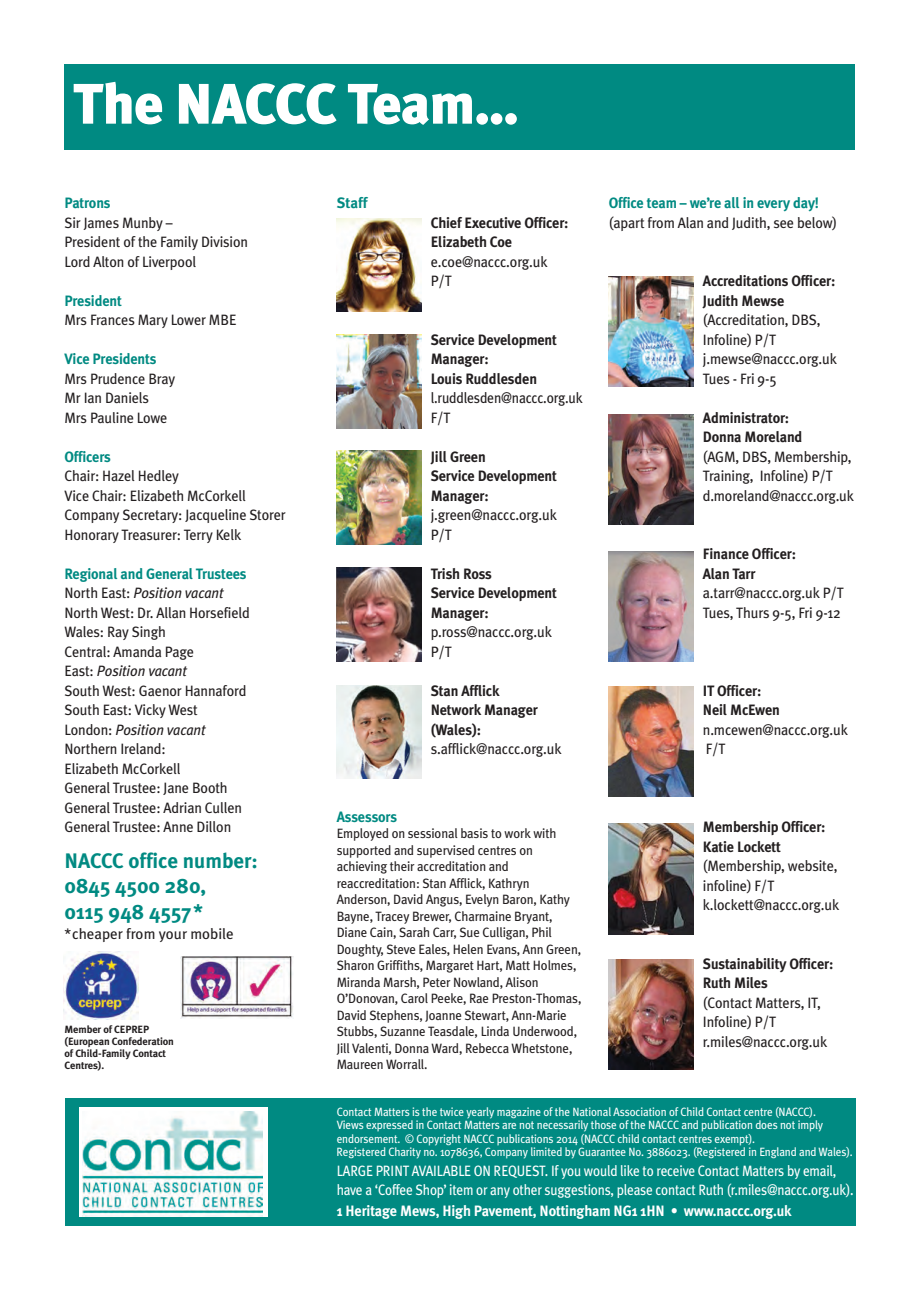
<style>
.page{position:relative;width:920px;height:1290px;background:#fff}
.page>*{position:absolute;margin:0;border:0;box-sizing:border-box;transform-origin:0 0}
.t1{font:900 57px "Meta Plus";letter-spacing:-.015em;color:#fff}
.t2{font:700 21px/25.2px "Meta Plus";color:#008a82}
.t3{font:15px/19.5px "Meta Plus";letter-spacing:-.01em;color:#231f20;scale:.95 1}
.t4{font:700 15px/19.5px "Meta Plus";letter-spacing:-.01em;color:#231f20;scale:.95 1}
.t5{font:15px/19.5px "Meta Plus";letter-spacing:-.015em;color:#fff;scale:.89 1}
.t6{font:700 15px "Meta Plus";letter-spacing:-.01em;color:#008a82;scale:.95 1}
.t7{font:700 15px "Meta Plus";letter-spacing:-.01em;color:#fff;scale:.95 1}
.t8{font:15px/19.5px "Meta Plus";letter-spacing:-.01em;color:#231f20;scale:.91 1}
.t9{font:15px "Meta Plus";letter-spacing:-.01em;color:#231f20}
.t10{font:700 15px "Meta Plus";letter-spacing:-.01em;color:#008a82}
.t11{font:13.5px/16.5px "Meta Plus";letter-spacing:-.01em;color:#231f20;scale:.95 1}
.t12{font:12px/13.5px "Meta Plus";letter-spacing:-.01em;color:#fff;scale:.93 1}
.t13{font:700 10.5px/12px "Meta Plus";letter-spacing:-.01em;color:#231f20}
.s1{font-weight:700;color:#008a82}
.s2{font-style:italic}
</style>
<div class="page">
<div style="left:65px;top:65px;width:790px;height:85px;background:#008a82"></div>
<div style="left:65px;top:1098px;width:790px;height:127px;background:#008a82"></div>
<div style="left:80px;top:1108px;width:188px;height:109px;background:#fff"></div>
<img style="left:83px;top:1111px;width:180px;height:106px">
<img style="left:337px;top:335px;width:85px;height:93px">
<img style="left:337px;top:218px;width:85px;height:94px">
<img style="left:337px;top:451px;width:85px;height:93px">
<img style="left:609px;top:824px;width:85px;height:110px">
<img style="left:609px;top:276px;width:85px;height:111px">
<img style="left:609px;top:414px;width:85px;height:111px">
<img style="left:609px;top:551px;width:85px;height:111px">
<img style="left:609px;top:959px;width:85px;height:110px">
<img style="left:64px;top:952px;width:75px;height:68px">
<img style="left:180px;top:957px;width:113px;height:61px">
<img style="left:337px;top:568px;width:85px;height:93px">
<img style="left:337px;top:685px;width:85px;height:94px">
<img style="left:609px;top:686px;width:85px;height:111px">
<h1 class="t1" style="left:73px;top:71px;width:447px">The NACCC Team...</h1>
<p class="t6" style="left:65px;top:194px;width:50px">Patrons</p>
<p class="t3" style="left:65px;top:213px;width:195px">Sir James Munby –<br>President of the Family Division<br>Lord Alton of Liverpool</p>
<p class="t6" style="left:65px;top:292px;width:62px">President</p>
<p class="t3" style="left:65px;top:310px;width:182px">Mrs Frances Mary Lower MBE</p>
<p class="t6" style="left:65px;top:350px;width:98px">Vice Presidents</p>
<p class="t3" style="left:65px;top:369px;width:118px">Mrs Prudence Bray<br>Mr Ian Daniels<br>Mrs Pauline Lowe</p>
<p class="t6" style="left:65px;top:448px;width:50px">Officers</p>
<p class="t3" style="left:65px;top:466px;width:234px">Chair: Hazel Hedley<br>Vice Chair: Elizabeth McCorkell<br>Company Secretary: Jacqueline Storer<br>Honorary Treasurer: Terry Kelk</p>
<p class="t3" style="left:65px;top:564px;width:197px"><span class="s1">Regional and General Trustees<br></span>North East: <span class="s2">Position vacant<br></span>North West: Dr. Allan Horsefield<br>Wales: Ray Singh<br>Central: Amanda Page<br>East: <span class="s2">Position vacant<br></span>South West: Gaenor Hannaford<br>South East: Vicky West<br>London: <span class="s2">Position vacant<br></span>Northern Ireland:<br>Elizabeth McCorkell<br>General Trustee: Jane Booth<br>General Trustee: Adrian Cullen<br>General Trustee: Anne Dillon</p>
<h2 class="t2" style="left:65px;top:848px;width:195px">NACCC office number:<br>0845 4500 280,<br>0115 948 4557*</h2>
<p class="t9" style="left:65px;top:925px;width:171px">*cheaper from your mobile</p>
<p class="t13" style="left:65px;top:1023px;width:111px">Member of CEPREP (European Confederation of Child-Family Contact<br>Centres).</p>
<p class="t10" style="left:337px;top:194px;width:32px">Staff</p>
<p class="t4" style="left:431px;top:213px;width:147px">Chief Executive Officer:<br>Elizabeth Coe</p>
<p class="t3" style="left:431px;top:252px;width:124px">e.coe@naccc.org.uk<br>P/T</p>
<p class="t4" style="left:431px;top:330px;width:134px">Service Development<br>Manager:<br>Louis Ruddlesden</p>
<p class="t8" style="left:431px;top:388px;width:168px">l.ruddlesden@naccc.org.uk<br>F/T</p>
<p class="t4" style="left:431px;top:447px;width:134px">Jill Green<br>Service Development<br>Manager:</p>
<p class="t3" style="left:431px;top:505px;width:134px">j.green@naccc.org.uk<br>P/T</p>
<p class="t4" style="left:431px;top:564px;width:134px">Trish Ross<br>Service Development<br>Manager:</p>
<p class="t3" style="left:431px;top:622px;width:129px">p.ross@naccc.org.uk<br>P/T</p>
<p class="t4" style="left:431px;top:681px;width:114px">Stan Afflick<br>Network Manager (Wales):</p>
<p class="t3" style="left:431px;top:739px;width:139px">s.afflick@naccc.org.uk</p>
<p class="t6" style="left:337px;top:808px;width:65px">Assessors</p>
<p class="t11" style="left:337px;top:825px;width:259px">Employed on sessional basis to work with supported and supervised centres on achieving their accreditation and reaccreditation: Stan Afflick, Kathryn Anderson, David Angus, Evelyn Baron, Kathy Bayne, Tracey Brewer, Charmaine Bryant, Diane Cain, Sarah Carr, Sue Culligan, Phil Doughty, Steve Eales, Helen Evans, Ann Green, Sharon Griffiths, Margaret Hart, Matt Holmes, Miranda Marsh, Peter Nowland, Alison O’Donovan, Carol Peeke, Rae Preston-Thomas, David Stephens, Joanne Stewart, Ann-Marie Stubbs, Suzanne Teasdale, Linda Underwood, Jill Valenti, Donna Ward, Rebecca Whetstone, Maureen Worrall.</p>
<p class="t6" style="left:609px;top:194px;width:223px">Office team – we’re all in every day!</p>
<p class="t3" style="left:609px;top:213px;width:242px">(apart from Alan and Judith, see below)</p>
<p class="t4" style="left:703px;top:271px;width:141px">Accreditations Officer:<br>Judith Mewse</p>
<p class="t3" style="left:703px;top:310px;width:143px">(Accreditation, DBS,<br>Infoline) P/T j.mewse@naccc.org.uk<br>Tues - Fri 9-5</p>
<p class="t4" style="left:703px;top:408px;width:106px">Administrator:<br>Donna Moreland</p>
<p class="t3" style="left:703px;top:447px;width:160px">(AGM, DBS, Membership,<br>Training, Infoline) P/T d.moreland@naccc.org.uk</p>
<p class="t4" style="left:703px;top:544px;width:100px">Finance Officer:<br>Alan Tarr</p>
<p class="t3" style="left:703px;top:583px;width:150px">a.tarr@naccc.org.uk P/T<br>Tues, Thurs 9-5, Fri 9-12</p>
<p class="t4" style="left:703px;top:681px;width:83px">IT Officer:<br>Neil McEwen</p>
<p class="t3" style="left:703px;top:720px;width:154px">n.mcewen@naccc.org.uk<br>F/T</p>
<p class="t4" style="left:703px;top:817px;width:131px">Membership Officer:<br>Katie Lockett</p>
<p class="t3" style="left:703px;top:856px;width:145px">(Membership, website, infoline) F/T k.lockett@naccc.org.uk</p>
<p class="t4" style="left:703px;top:954px;width:139px">Sustainability Officer:<br>Ruth Miles</p>
<p class="t3" style="left:703px;top:993px;width:132px">(Contact Matters, IT,<br>Infoline) P/T r.miles@naccc.org.uk</p>
<p class="t12" style="left:337px;top:1105px;width:557px">Contact Matters is the twice yearly magazine of the National Association of Child Contact centre (NACCC).<br>Views expressed in Contact Matters are not necessarily those of the NACCC and publication does not imply endorsement. © Copyright NACCC publications 2014 (NACCC child contact centres exempt).<br>Registered Charity no. 1078636, Company limited by Guarantee No. 3886023. (Registered in England and Wales).</p>
<p class="t5" style="left:337px;top:1161px;width:582px">LARGE PRINT AVAILABLE ON REQUEST. If you would like to receive Contact Matters by email, have a ‘Coffee Shop’ item or any other suggestions, please contact Ruth (r.miles@naccc.org.uk).</p>
<p class="t7" style="left:337px;top:1202px;width:480px">1 Heritage Mews, High Pavement, Nottingham NG1 1HN • www.naccc.org.uk</p>
</div>
